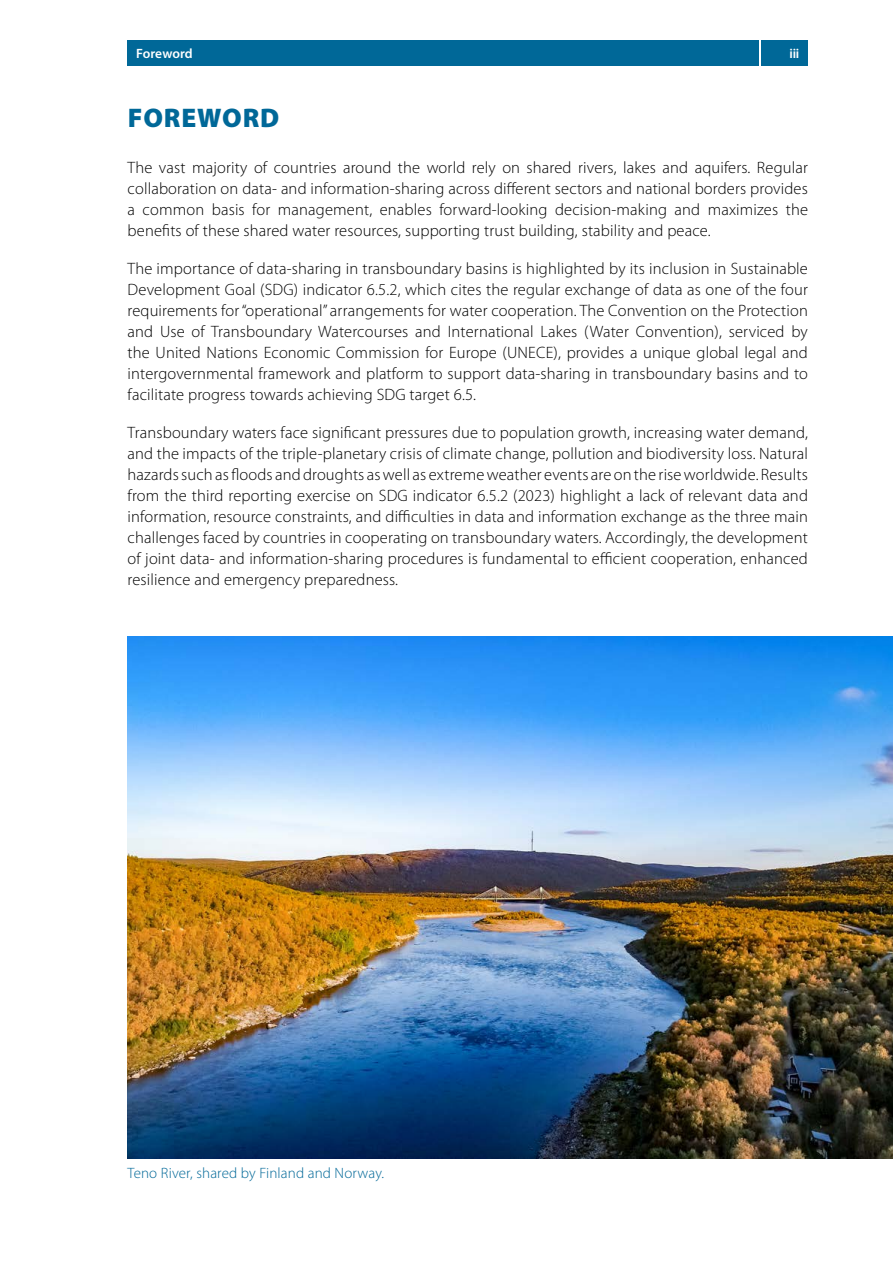
<style>
.page{position:relative;width:893px;height:1263px;background:#fff}
.page>*{position:absolute;margin:0;border:0;box-sizing:border-box;transform-origin:0 0}
.t1{font:900 27px "Myriad Pro";letter-spacing:.03em;color:#006898}
.t2{font:300 16.5px/21px "Myriad Pro";letter-spacing:.01em;color:#000;text-align:justify}
.t3{font:300 15px "Myriad Pro";letter-spacing:.01em;color:#006898}
.t4{font:600 13.5px "Myriad Pro";color:#fff}
</style>
<div class="page">
<div style="left:128px;top:40px;width:631px;height:26px;background:#006898"></div>
<div style="left:761px;top:40px;width:47px;height:26px;background:#006898"></div>
<img style="left:128px;top:636px;width:765px;height:522px">
<p class="t4" style="left:136px;top:45px;width:58px">Foreword</p>
<p class="t4" style="left:789px;top:45px;width:12px">iii</p>
<h1 class="t1" style="left:128px;top:99px;width:153px">FOREWORD</h1>
<p class="t2" style="left:128px;top:157px;width:682px">The vast majority of countries around the world rely on shared rivers, lakes and aquifers. Regular collaboration on data- and information-sharing across different sectors and national borders provides a common basis for management, enables forward-looking decision-making and maximizes the benefits of these shared water resources, supporting trust building, stability and peace.</p>
<p class="t2" style="left:128px;top:258px;width:682px">The importance of data-sharing in transboundary basins is highlighted by its inclusion in Sustainable Development Goal (SDG) indicator 6.5.2, which cites the regular exchange of data as one of the four requirements for “operational” arrangements for water cooperation. The Convention on the Protection and Use of Transboundary Watercourses and International Lakes (Water Convention), serviced by the United Nations Economic Commission for Europe (UNECE), provides a unique global legal and intergovernmental framework and platform to support data-sharing in transboundary basins and to facilitate progress towards achieving SDG target 6.5.</p>
<p class="t2" style="left:128px;top:422px;width:682px">Transboundary waters face significant pressures due to population growth, increasing water demand, and the impacts of the triple-planetary crisis of climate change, pollution and biodiversity loss. Natural hazards such as floods and droughts as well as extreme weather events are on the rise worldwide. Results from the third reporting exercise on SDG indicator 6.5.2 (2023) highlight a lack of relevant data and information, resource constraints, and difficulties in data and information exchange as the three main challenges faced by countries in cooperating on transboundary waters. Accordingly, the development of joint data- and information-sharing procedures is fundamental to efficient cooperation, enhanced resilience and emergency preparedness.</p>
<p class="t3" style="left:128px;top:1164px;width:258px">Teno River, shared by Finland and Norway.</p>
</div>
